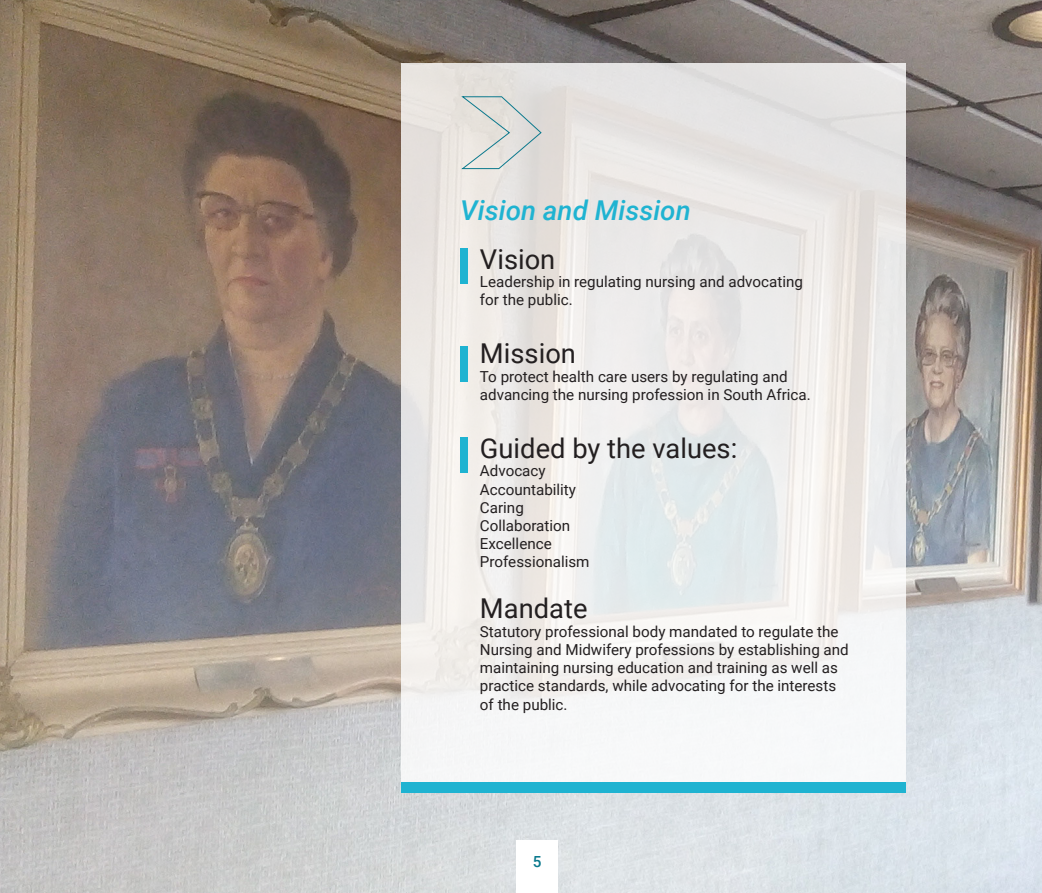
<style>
.page{position:relative;width:1042px;height:893px;background:#fff}
.page>*{position:absolute;margin:0;border:0;box-sizing:border-box;transform-origin:0 0}
.t1{font:27.3px "Roboto";color:#231f20}
.t2{font:italic 500 27.3px "Roboto";color:#1fb3d1}
.t3{font:15.22px/18.2px "Roboto";color:#231f20}
.t4{font:500 15.22px "Roboto";color:#0b798d}
</style>
<div class="page">
<img style="left:0;top:0;width:1042px;height:893px">
<svg style="left:401px;top:63px;width:505px;height:720px;fill:#edebea"></svg>
<div style="left:401px;top:783px;width:505px;height:10px;background:#1fb3d1"></div>
<div style="left:460px;top:248px;width:8px;height:35px;background:#1fb3d1"></div>
<div style="left:460px;top:347px;width:8px;height:35px;background:#1fb3d1"></div>
<div style="left:460px;top:437px;width:8px;height:35px;background:#1fb3d1"></div>
<svg style="left:460px;top:96px;width:82px;height:73px"></svg>
<div style="left:516px;top:840px;width:42px;height:53px;background:#fff"></div>
<h1 class="t2" style="left:460px;top:191px;width:232px">Vision and Mission</h1>
<h1 class="t1" style="left:480px;top:240px;width:77px">Vision</h1>
<p class="t3" style="left:480px;top:272px;width:324px">Leadership in regulating nursing and advocating for the public.</p>
<h1 class="t1" style="left:480px;top:335px;width:97px">Mission</h1>
<p class="t3" style="left:480px;top:366px;width:332px">To protect health care users by regulating and advancing the nursing profession in South Africa.</p>
<h1 class="t1" style="left:480px;top:429px;width:259px">Guided by the values:</h1>
<p class="t3" style="left:480px;top:461px;width:111px">Advocacy<br>Accountability<br>Caring<br>Collaboration<br>Excellence<br>Professionalism</p>
<h1 class="t1" style="left:480px;top:590px;width:109px">Mandate</h1>
<p class="t3" style="left:480px;top:622px;width:370px">Statutory professional body mandated to regulate the Nursing and Midwifery professions by establishing and maintaining nursing education and training as well as practice standards, while advocating for the interests of the public.</p>
<p class="t4" style="left:533px;top:851px;width:10px">5</p>
</div>
